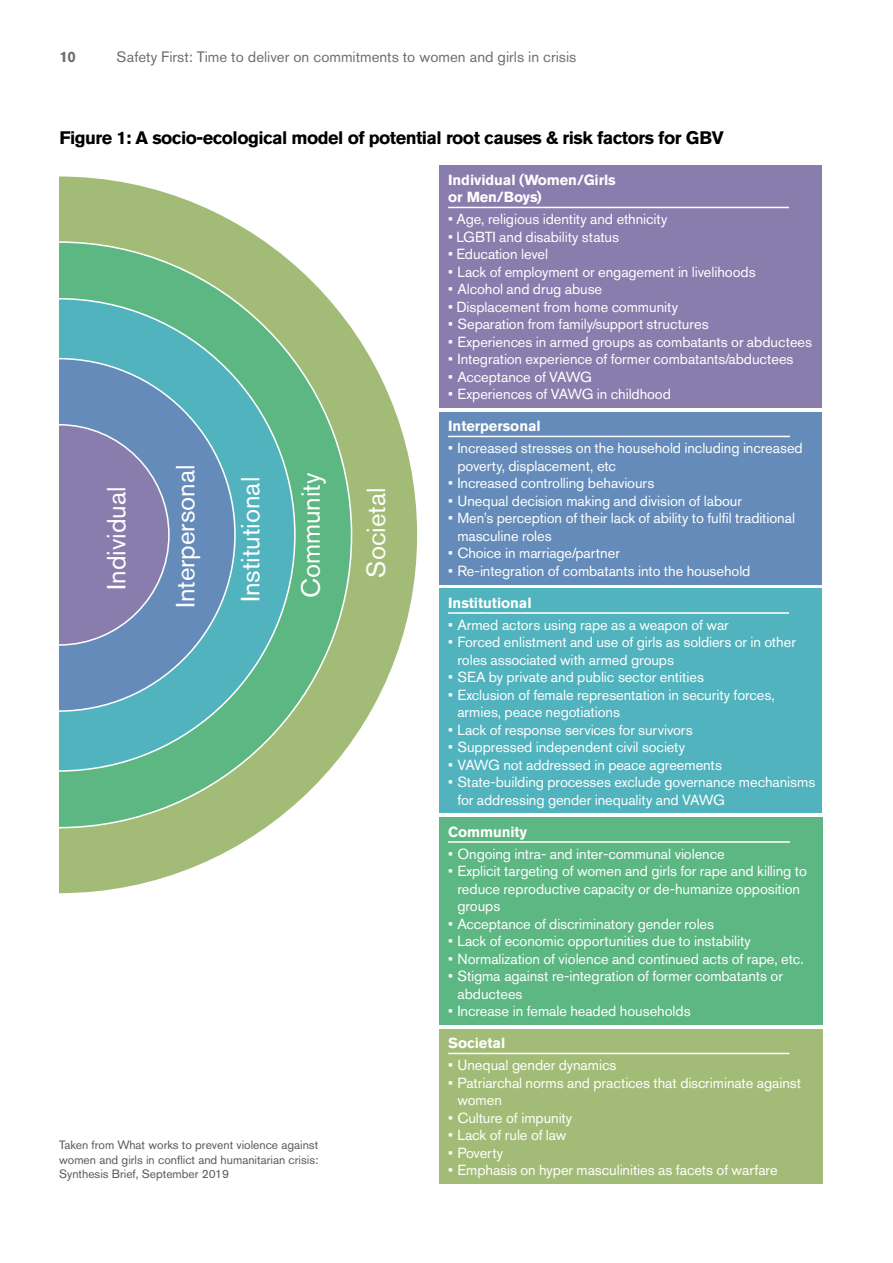
<style>
.page{position:relative;width:893px;height:1263px;background:#fff}
.page>*{position:absolute;margin:0;border:0;box-sizing:border-box;transform-origin:0 0}
.t1{font:26.1px "Akzidenz Grotesk Std";color:#fff}
.t2{font:700 18px "Akzidenz Grotesk Std";letter-spacing:-.03em;color:#000}
.t3{font:15px "Akzidenz Grotesk Std";color:#6d6e71}
.t4{font:700 15px "Akzidenz Grotesk Std";color:#6d6e71}
.t5{font:14.55px/17.5px "Akzidenz Grotesk Std";letter-spacing:-.005em;color:#fff}
.t6{font:700 14.55px/17.5px "Akzidenz Grotesk Std";letter-spacing:-.005em;color:#fff}
.t7{font:12px/14.4px "Akzidenz Grotesk Std";color:#58595b;text-align:justify}
</style>
<div class="page">
<div style="left:439px;top:166px;width:383px;height:242px;background:#887dad"></div>
<hr style="left:448px;top:207px;width:341px;height:1px;background:#fff">
<div style="left:439px;top:412px;width:383px;height:172px;background:#648bb9"></div>
<hr style="left:448px;top:436px;width:342px;height:1px;background:#fff">
<div style="left:439px;top:589px;width:383px;height:224px;background:#50b3bd"></div>
<hr style="left:448px;top:612px;width:341px;height:2px;background:#fff">
<div style="left:439px;top:817px;width:384px;height:208px;background:#5cb783"></div>
<hr style="left:448px;top:841px;width:342px;height:2px;background:#fff">
<div style="left:439px;top:1029px;width:384px;height:155px;background:#a2bc77"></div>
<hr style="left:448px;top:1053px;width:341px;height:1px;background:#fff">
<svg style="left:60px;top:176px;width:358px;height:718px"></svg>
<svg style="left:60px;top:241px;width:292px;height:587px;background:#8dc18d"></svg>
<svg style="left:60px;top:298px;width:236px;height:474px;background:#5eb6a3"></svg>
<svg style="left:60px;top:358px;width:176px;height:354px;background:#609bbb"></svg>
<svg style="left:60px;top:424px;width:110px;height:222px;background:#8282b1"></svg>
<p class="t4" style="left:60px;top:48px;width:18px">10</p>
<p class="t3" style="left:117px;top:48px;width:461px">Safety First: Time to deliver on commitments to women and girls in crisis</p>
<p class="t2" style="left:60px;top:128px;width:666px">Figure 1: A socio-ecological model of potential root causes &amp; risk factors for GBV</p>
<h1 class="t1" style="left:101px;top:590px;width:104px;rotate:-90deg">Individual</h1>
<h1 class="t1" style="left:170px;top:608px;width:145px;rotate:-90deg">Interpersonal</h1>
<h1 class="t1" style="left:235px;top:602px;width:127px;rotate:-90deg">Institutional</h1>
<h1 class="t1" style="left:295px;top:598px;width:127px;rotate:-90deg">Community</h1>
<h1 class="t1" style="left:361px;top:578px;width:92px;rotate:-90deg">Societal</h1>
<p class="t7" style="left:59px;top:1138px;width:261px">Taken from What works to prevent violence against women and girls in conflict and humanitarian crisis:<br>Synthesis Brief, September 2019</p>
<p class="t6" style="left:448px;top:171px;width:169px">Individual (Women/Girls or Men/Boys)</p>
<p class="t5" style="left:448px;top:210px;width:221px">• Age, religious identity and ethnicity</p>
<p class="t5" style="left:448px;top:228px;width:173px">• LGBTI and disability status</p>
<p class="t5" style="left:448px;top:245px;width:102px">• Education level</p>
<p class="t5" style="left:448px;top:263px;width:309px">• Lack of employment or engagement in livelihoods</p>
<p class="t5" style="left:448px;top:280px;width:155px">• Alcohol and drug abuse</p>
<p class="t5" style="left:448px;top:298px;width:231px">• Displacement from home community</p>
<p class="t5" style="left:448px;top:315px;width:262px">• Separation from family/support structures</p>
<p class="t5" style="left:448px;top:333px;width:365px">• Experiences in armed groups as combatants or abductees</p>
<p class="t5" style="left:448px;top:350px;width:347px">• Integration experience of former combatants/abductees</p>
<p class="t5" style="left:448px;top:368px;width:145px">• Acceptance of VAWG</p>
<p class="t5" style="left:448px;top:385px;width:224px">• Experiences of VAWG in childhood</p>
<p class="t6" style="left:448px;top:417px;width:94px">Interpersonal</p>
<p class="t5" style="left:457px;top:439px;width:347px;text-indent:-9px">• Increased stresses on the household including increased poverty, displacement, etc</p>
<p class="t5" style="left:448px;top:474px;width:208px">• Increased controlling behaviours</p>
<p class="t5" style="left:448px;top:492px;width:295px">• Unequal decision making and division of labour</p>
<p class="t5" style="left:457px;top:509px;width:339px;text-indent:-9px">• Men’s perception of their lack of ability to fulfil traditional masculine roles</p>
<p class="t5" style="left:448px;top:544px;width:173px">• Choice in marriage/partner</p>
<p class="t5" style="left:448px;top:562px;width:304px">• Re-integration of combatants into the household</p>
<p class="t6" style="left:448px;top:594px;width:85px">Institutional</p>
<p class="t5" style="left:448px;top:616px;width:282px">• Armed actors using rape as a weapon of war</p>
<p class="t5" style="left:457px;top:633px;width:340px;text-indent:-9px">• Forced enlistment and use of girls as soldiers or in other roles associated with armed groups</p>
<p class="t5" style="left:448px;top:668px;width:257px">• SEA by private and public sector entities</p>
<p class="t5" style="left:457px;top:686px;width:319px;text-indent:-9px">• Exclusion of female representation in security forces, armies, peace negotiations</p>
<p class="t5" style="left:448px;top:721px;width:246px">• Lack of response services for survivors</p>
<p class="t5" style="left:448px;top:738px;width:239px">• Suppressed independent civil society</p>
<p class="t5" style="left:448px;top:756px;width:275px">• VAWG not addressed in peace agreements</p>
<p class="t5" style="left:457px;top:773px;width:359px;text-indent:-9px">• State-building processes exclude governance mechanisms for addressing gender inequality and VAWG</p>
<p class="t6" style="left:448px;top:823px;width:80px">Community</p>
<p class="t5" style="left:448px;top:845px;width:278px">• Ongoing intra- and inter-communal violence</p>
<p class="t5" style="left:457px;top:862px;width:351px;text-indent:-9px">• Explicit targeting of women and girls for rape and killing to reduce reproductive capacity or de-humanize opposition groups</p>
<p class="t5" style="left:448px;top:915px;width:268px">• Acceptance of discriminatory gender roles</p>
<p class="t5" style="left:448px;top:932px;width:304px">• Lack of economic opportunities due to instability</p>
<p class="t5" style="left:448px;top:950px;width:357px">• Normalization of violence and continued acts of rape, etc.</p>
<p class="t5" style="left:457px;top:967px;width:327px;text-indent:-9px">• Stigma against re-integration of former combatants or abductees</p>
<p class="t5" style="left:448px;top:1002px;width:244px">• Increase in female headed households</p>
<p class="t6" style="left:448px;top:1034px;width:59px">Societal</p>
<p class="t5" style="left:448px;top:1056px;width:170px">• Unequal gender dynamics</p>
<p class="t5" style="left:457px;top:1074px;width:345px;text-indent:-9px">• Patriarchal norms and practices that discriminate against women</p>
<p class="t5" style="left:448px;top:1109px;width:126px">• Culture of impunity</p>
<p class="t5" style="left:448px;top:1126px;width:120px">• Lack of rule of law</p>
<p class="t5" style="left:448px;top:1144px;width:57px">• Poverty</p>
<p class="t5" style="left:448px;top:1161px;width:331px">• Emphasis on hyper masculinities as facets of warfare</p>
</div>
